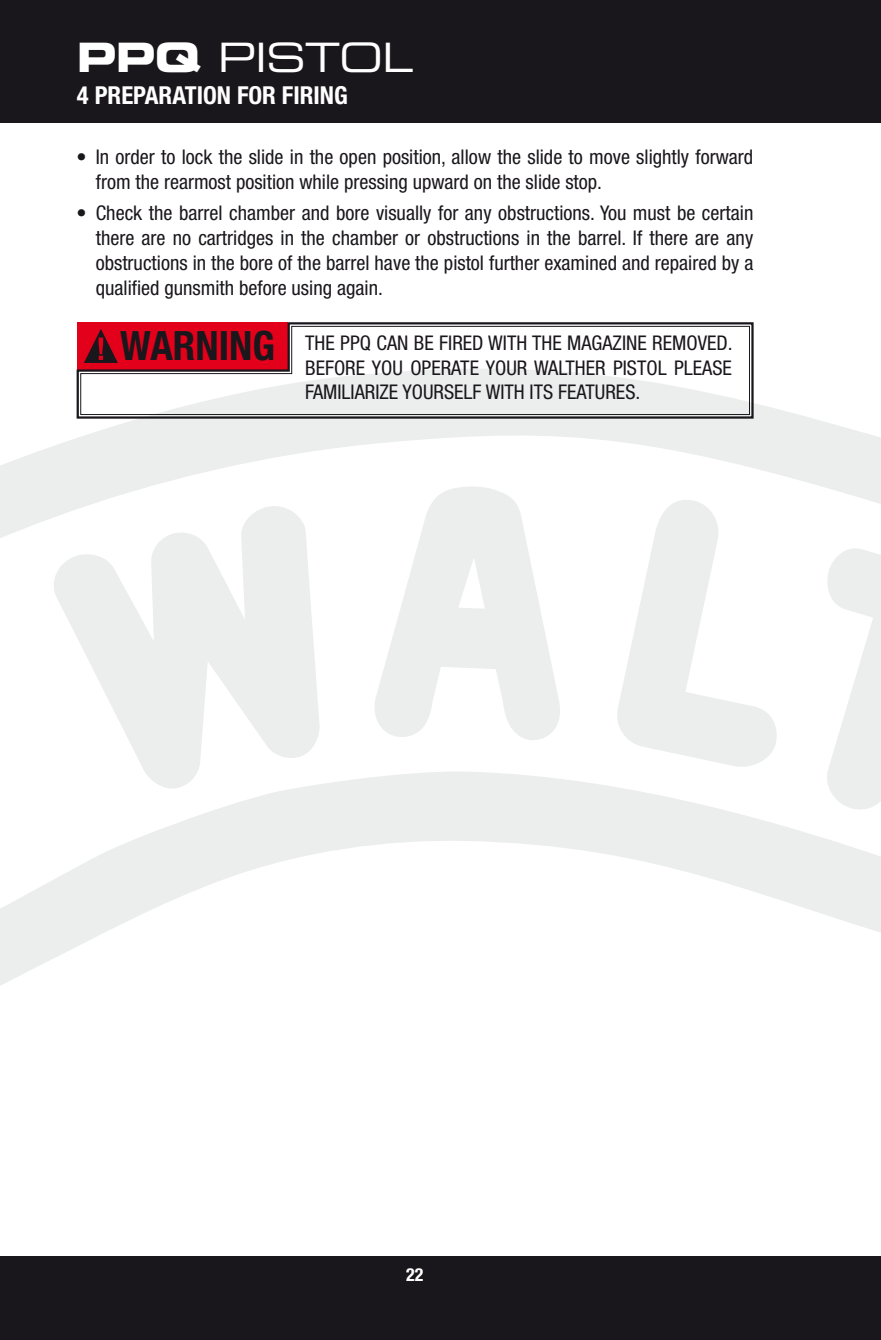
<style>
.page{position:relative;width:881px;height:1340px;background:#fff}
.page>*{position:absolute;margin:0;border:0;box-sizing:border-box;transform-origin:0 0}
.t1{font:40.5px "Eurostile LT Std Ex 2";letter-spacing:-.025em;color:#fff}
.t2{font:700 condensed 24.75px "Helvetica Neue LT Pro";color:#fff}
.t3{font:condensed 20.25px/24.8px "Helvetica Neue LT Pro";color:#1a171c;text-align:justify}
.t4{font:700 condensed 18px "Helvetica Neue LT Pro";color:#fff}
.s1{font-family:"Eurostile LT Std Bold Ex 2"}
.s2{font-weight:700;font-size:40.5px}
</style>
<div class="page">
<div style="left:0;top:0;width:880px;height:123px;background:#1a171c"></div>
<div style="left:0;top:1256px;width:880px;height:83px;background:#1a171c"></div>
<svg style="left:0;top:403px;width:880px;height:583px"></svg>
<svg style="left:51px;top:502px;width:268px;height:288px;fill:#eceded"></svg>
<svg style="left:369px;top:485px;width:196px;height:256px;fill:#eceded"></svg>
<svg style="left:614px;top:496px;width:165px;height:273px"></svg>
<svg style="left:822px;top:544px;width:58px;height:269px"></svg>
<svg style="left:75px;top:322px;width:679px;height:98px"></svg>
<svg style="left:80px;top:325px;width:670px;height:90px"></svg>
<h1 class="t1" style="left:77px;top:30px;width:337px"><span class="s1">PPQ</span> PISTOL</h1>
<p class="t2" style="left:77px;top:80px;width:272px">4 PREPARATION FOR FIRING</p>
<p class="t3" style="left:96px;top:145px;width:658px;text-indent:-19px">• In order to lock the slide in the open position, allow the slide to move slightly forward from the rearmost position while pressing upward on the slide stop.</p>
<p class="t3" style="left:96px;top:200px;width:659px;text-indent:-19px">• Check the barrel chamber and bore visually for any obstructions. You must be certain there are no cartridges in the chamber or obstructions in the barrel. If there are any obstructions in the bore of the barrel have the pistol further examined and repaired by a qualified gunsmith before using again.</p>
<p class="t3" style="left:305px;top:331px;width:429px;text-indent:-185px"><span class="s2">WARNING</span> THE PPQ CAN BE FIRED WITH THE MAGAZINE REMOVED.<br>BEFORE YOU OPERATE YOUR WALTHER PISTOL PLEASE FAMILIARIZE YOURSELF WITH ITS FEATURES.</p>
<p class="t4" style="left:406px;top:1264px;width:19px">22</p>
</div>
